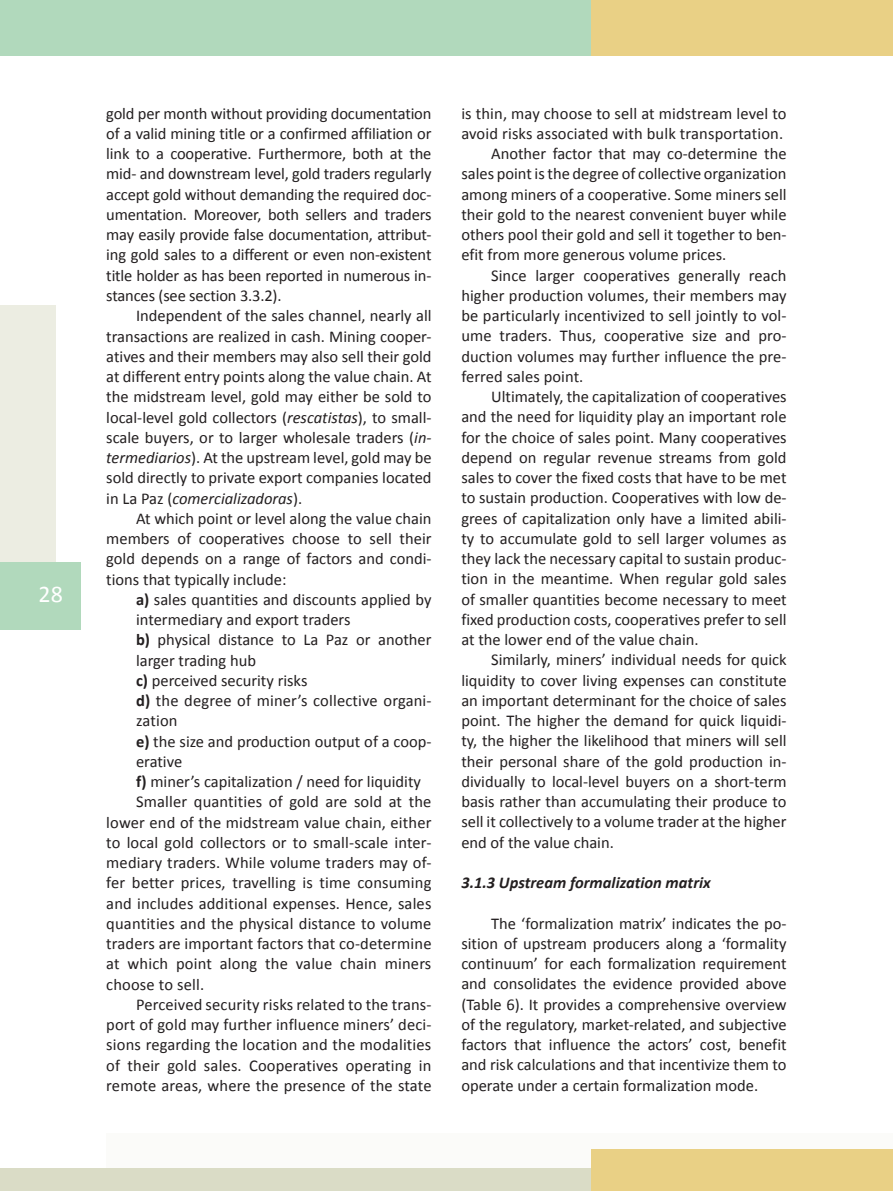
<style>
.page{position:relative;width:893px;height:1191px;background:#fff}
.page>*{position:absolute;margin:0;border:0;box-sizing:border-box;transform-origin:0 0}
.t1{font:24px "Calibri";color:#fff}
.t2{font:16.5px/20.2px "Calibri";color:#231f20;text-align:justify}
.t3{font:italic 700 16.5px "Calibri";color:#231f20}
.s1{font-style:italic}
.s2{font-weight:700}
</style>
<div class="page">
<div style="left:0;top:305px;width:55px;height:290px;background:#ecede2"></div>
<div style="left:106px;top:1132px;width:787px;height:59px;background:#fbfbf9"></div>
<div style="left:0;top:0;width:591px;height:55px;background:#b1d9bc"></div>
<div style="left:591px;top:0;width:302px;height:55px;background:#e9d085"></div>
<div style="left:0;top:1167px;width:893px;height:24px;background:#dadcc6"></div>
<div style="left:591px;top:1149px;width:302px;height:42px;background:#e9d085"></div>
<div style="left:0;top:561px;width:80px;height:68px;background:#b1d9bc"></div>
<h1 class="t1" style="left:39px;top:578px;width:26px">28</h1>
<p class="t2" style="left:106px;top:103px;width:327px">gold per month without providing documentation of a valid mining title or a confirmed affiliation or link to a cooperative. Furthermore, both at the mid- and downstream level, gold traders regularly accept gold without demanding the required doc&shy;umentation. Moreover, both sellers and traders may easily provide false documentation, attribut&shy;ing gold sales to a different or even non-existent title holder as has been reported in numerous in&shy;stances (see section 3.3.2).</p>
<p class="t2" style="left:106px;top:306px;width:327px;text-indent:30px">Independent of the sales channel, nearly all transactions are realized in cash. M ining cooper&shy;atives and their members may also sell their gold at different entry points along the value chain. At the midstream level, gold may either be sold to local-level gold collectors (<span class="s1">rescatistas</span>), to small&shy;scale buyers, or to larger wholesale traders (<span class="s1">in&shy;termediarios</span>). At the upstream level, gold may be sold directly to private export companies located in La Paz (<span class="s1">comercializadoras</span>).</p>
<p class="t2" style="left:106px;top:508px;width:327px;text-indent:30px">At which point or level along the value chain members of cooperatives choose to sell their gold depends on a range of factors and condi&shy;tions that typically include:</p>
<p class="t2" style="left:136px;top:589px;width:297px"><span class="s2">a)</span> sales quantities and discounts applied by</p>
<p class="t2" style="left:136px;top:609px;width:216px">intermediary and export traders</p>
<p class="t2" style="left:136px;top:630px;width:297px"><span class="s2">b)</span> physical distance to La Paz or another</p>
<p class="t2" style="left:136px;top:650px;width:121px">larger trading hub</p>
<p class="t2" style="left:136px;top:670px;width:173px"><span class="s2">c)</span> perceived security risks</p>
<p class="t2" style="left:136px;top:690px;width:297px"><span class="s2">d)</span> the degree of miner’s collective organi-</p>
<p class="t2" style="left:136px;top:710px;width:43px">zation</p>
<p class="t2" style="left:136px;top:731px;width:297px"><span class="s2">e)</span> the size and production output of a coop-</p>
<p class="t2" style="left:136px;top:751px;width:48px">erative</p>
<p class="t2" style="left:136px;top:771px;width:286px"><span class="s2">f)</span> miner’s capitalization / need for liquidity</p>
<p class="t2" style="left:136px;top:791px;width:297px">Smaller quantities of gold are sold at the</p>
<p class="t2" style="left:106px;top:812px;width:327px">lower end of the midstream value chain, either</p>
<p class="t2" style="left:106px;top:832px;width:327px">to local gold collectors or to small-scale inter-</p>
<p class="t2" style="left:106px;top:852px;width:327px">mediary traders. While volume traders may of-</p>
<p class="t2" style="left:106px;top:872px;width:327px">fer better prices, travelling is time consuming</p>
<p class="t2" style="left:106px;top:893px;width:327px">and includes additional expenses. Hence, sales</p>
<p class="t2" style="left:106px;top:913px;width:327px">quantities and the physical distance to volume</p>
<p class="t2" style="left:106px;top:933px;width:327px">traders are important factors that co-determine</p>
<p class="t2" style="left:106px;top:953px;width:327px">at which point along the value chain miners</p>
<p class="t2" style="left:106px;top:974px;width:99px">choose to sell.</p>
<p class="t2" style="left:136px;top:994px;width:297px">Perceived security risks related to the trans-</p>
<p class="t2" style="left:106px;top:1014px;width:327px">port of gold may further influence miners’ deci-</p>
<p class="t2" style="left:106px;top:1034px;width:327px">sions regarding the location and the modalities</p>
<p class="t2" style="left:106px;top:1055px;width:327px">of their gold sales. Cooperatives operating in</p>
<p class="t2" style="left:106px;top:1075px;width:327px">remote areas, where the presence of the state</p>
<p class="t2" style="left:461px;top:103px;width:327px">is thin, may choose to sell at midstream level to</p>
<p class="t2" style="left:461px;top:123px;width:323px">avoid risks associated with bulk transportation.</p>
<p class="t2" style="left:491px;top:143px;width:297px">Another factor that may co-determine the</p>
<p class="t2" style="left:461px;top:164px;width:327px">sales point is the degree of collective organization</p>
<p class="t2" style="left:461px;top:184px;width:327px">among miners of a cooperative. Some miners sell</p>
<p class="t2" style="left:461px;top:204px;width:327px">their gold to the nearest convenient buyer while</p>
<p class="t2" style="left:461px;top:224px;width:327px">others pool their gold and sell it together to ben-</p>
<p class="t2" style="left:461px;top:245px;width:266px">efit from more generous volume prices.</p>
<p class="t2" style="left:491px;top:265px;width:297px">Since larger cooperatives generally reach</p>
<p class="t2" style="left:461px;top:285px;width:327px">higher production volumes, their members may</p>
<p class="t2" style="left:461px;top:305px;width:327px">be particularly incentivized to sell jointly to vol-</p>
<p class="t2" style="left:461px;top:326px;width:327px">ume traders. Thus, cooperative size and pro-</p>
<p class="t2" style="left:461px;top:346px;width:327px">duction volumes may further influence the pre-</p>
<p class="t2" style="left:461px;top:366px;width:124px">ferred sales point.</p>
<p class="t2" style="left:491px;top:386px;width:297px">Ultimately, the capitalization of cooperatives</p>
<p class="t2" style="left:461px;top:407px;width:327px">and the need for liquidity play an important role</p>
<p class="t2" style="left:461px;top:427px;width:327px">for the choice of sales point. M any cooperatives</p>
<p class="t2" style="left:461px;top:447px;width:327px">depend on regular revenue streams from gold</p>
<p class="t2" style="left:461px;top:467px;width:327px">sales to cover the fixed costs that have to be met</p>
<p class="t2" style="left:461px;top:488px;width:327px">to sustain production. Cooperatives with low de-</p>
<p class="t2" style="left:461px;top:508px;width:327px">grees of capitalization only have a limited abili-</p>
<p class="t2" style="left:461px;top:528px;width:327px">ty to accumulate gold to sell larger volumes as</p>
<p class="t2" style="left:461px;top:548px;width:327px">they lack the necessary capital to sustain produc-</p>
<p class="t2" style="left:461px;top:569px;width:327px">tion in the meantime. When regular gold sales</p>
<p class="t2" style="left:461px;top:589px;width:327px">of smaller quantities become necessary to meet</p>
<p class="t2" style="left:461px;top:609px;width:327px">fixed production costs, cooperatives prefer to sell</p>
<p class="t2" style="left:461px;top:629px;width:239px">at the lower end of the value chain.</p>
<p class="t2" style="left:491px;top:650px;width:297px">Similarly, miners’ individual needs for quick</p>
<p class="t2" style="left:461px;top:670px;width:327px">liquidity to cover living expenses can constitute</p>
<p class="t2" style="left:461px;top:690px;width:327px">an important determinant for the choice of sales</p>
<p class="t2" style="left:461px;top:710px;width:327px">point. The higher the demand for quick liquidi-</p>
<p class="t2" style="left:461px;top:731px;width:327px">ty, the higher the likelihood that miners will sell</p>
<p class="t2" style="left:461px;top:751px;width:327px">their personal share of the gold production in-</p>
<p class="t2" style="left:461px;top:771px;width:327px">dividually to local-level buyers on a short-term</p>
<p class="t2" style="left:461px;top:791px;width:327px">basis rather than accumulating their produce to</p>
<p class="t2" style="left:461px;top:812px;width:327px">sell it collectively to a volume trader at the higher</p>
<p class="t2" style="left:461px;top:832px;width:154px">end of the value chain.</p>
<p class="t3" style="left:461px;top:872px;width:251px">3.1.3 Upstream formalization matrix</p>
<p class="t2" style="left:461px;top:913px;width:327px;text-indent:30px">The ‘formalization matrix’ indicates the po&shy;sition of upstream producers along a ‘formality continuum’ for each formalization requirement and consolidates the evidence provided above (Table 6). It provides a comprehensive overview of the regulatory, market-related, and subjective factors that influence the actors’ cost, benefit and risk calculations and that incentivize them to operate under a certain formalization mode.</p>
</div>
